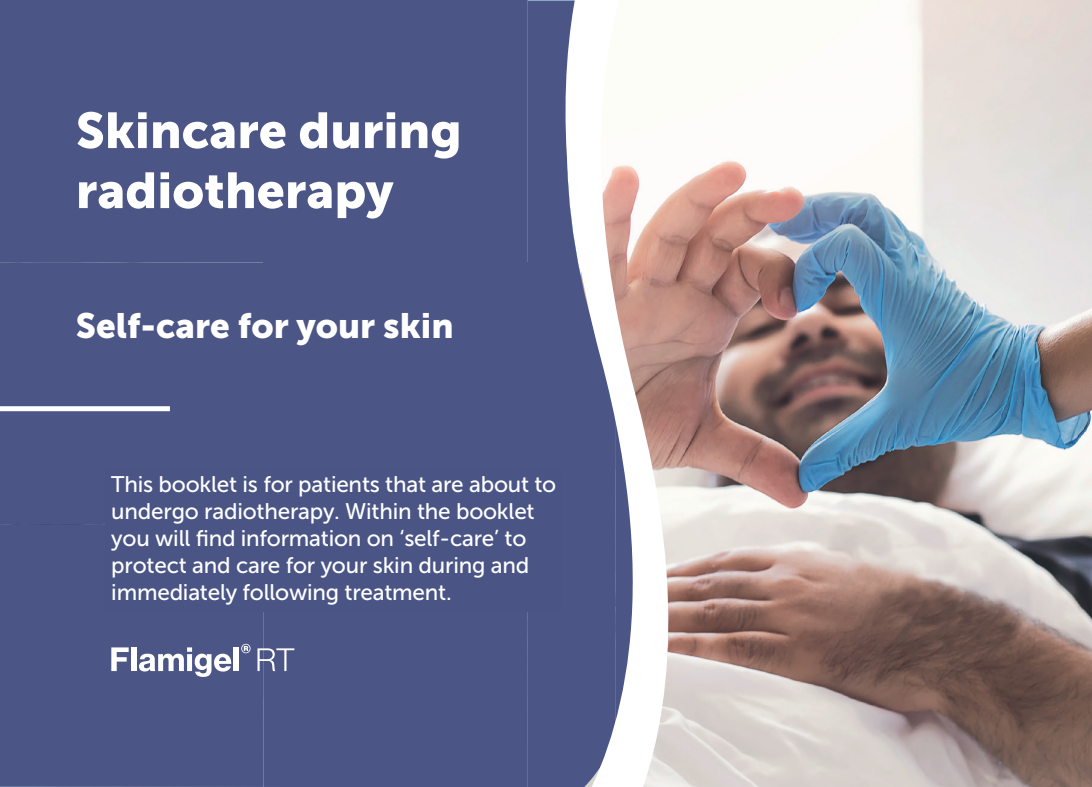
<style>
.page{position:relative;width:1092px;height:787px;background:#fff}
.page>*{position:absolute;margin:0;border:0;box-sizing:border-box;transform-origin:0 0}
.t1{font:50px/60px "Museo Sans 900";color:#fff}
.t2{font:35px "Museo Sans 900";color:#fff}
.t3{font:22.5px/27px "Museo Sans 500";letter-spacing:-.01em;color:#fff}
</style>
<div class="page">
<img style="left:0;top:0;width:1091px;height:787px">
<div style="left:0;top:1px;width:263px;height:261px;background:#4b5586"></div>
<div style="left:263px;top:1px;width:264px;height:261px;background:#4b5586"></div>
<div style="left:527px;top:1px;width:27px;height:786px;background:#4b5586"></div>
<div style="left:0;top:262px;width:263px;height:263px;background:#4b5586"></div>
<div style="left:263px;top:262px;width:264px;height:207px;background:#4b5586"></div>
<div style="left:0;top:525px;width:263px;height:262px;background:#4b5586"></div>
<div style="left:263px;top:611px;width:264px;height:176px;background:#4b5586"></div>
<svg style="left:111px;top:647px;width:18px;height:24px"></svg>
<div style="left:131px;top:647px;width:5px;height:24px;background:#fff"></div>
<svg style="left:139px;top:647px;width:92px;height:30px"></svg>
<div style="left:234px;top:647px;width:5px;height:24px;background:#fff"></div>
<svg style="left:257px;top:648px;width:37px;height:23px"></svg>
<svg style="left:241px;top:644px;width:9px;height:9px"></svg>
<div style="left:0;top:406px;width:170px;height:5px;background:#fff"></div>
<div style="left:105px;top:469px;width:449px;height:142px;background:#4a5586"></div>
<svg style="left:554px;top:0;width:137px;height:787px"></svg>
<h1 class="t1" style="left:76px;top:100px;width:387px">Skincare during radiotherapy</h1>
<h2 class="t2" style="left:76px;top:306px;width:379px">Self-care for your skin</h2>
<p class="t3" style="left:111px;top:470px;width:446px">This booklet is for patients that are about to undergo radiotherapy. Within the booklet you will find information on ‘self-care’ to protect and care for your skin during and immediately following treatment.</p>
</div>
